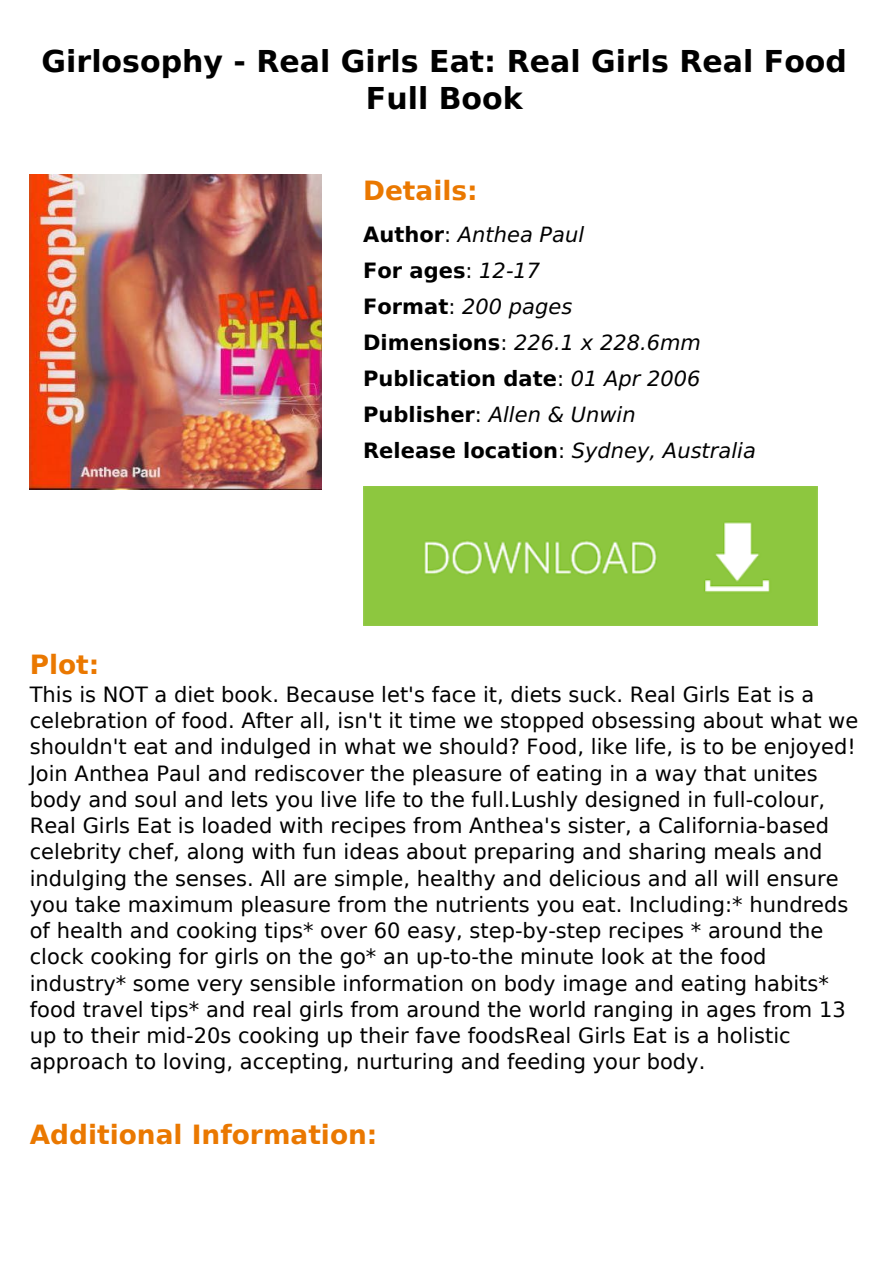
<style>
.page{position:relative;width:893px;height:1263px;background:#fff}
.page>*{position:absolute;margin:0;border:0;box-sizing:border-box;transform-origin:0 0}
.t1{font:700 30px/37.5px "DejaVu Sans";color:#000;text-align:center}
.t2{font:700 26.4px "DejaVu Sans";color:#ea7800}
.t3{font:21px/26.2px "DejaVu Sans";color:#000}
.t4{font:italic 21px/36px "DejaVu Sans";color:#000}
.s1{font-weight:700;font-style:normal}
.s2{font-style:normal}
</style>
<div class="page">
<img style="left:30px;top:175px;width:291px;height:314px">
<img style="left:363px;top:486px;width:455px;height:139px">
<h1 class="t1" style="left:42px;top:43px;width:807px">Girlosophy - Real Girls Eat: Real Girls Real Food<br>Full Book</h1>
<p class="t2" style="left:363px;top:176px;width:116px">Details:</p>
<p class="t4" style="left:363px;top:217px;width:394px"><span class="s1">Author</span><span class="s2">:</span> Anthea Paul<br><span class="s1">For ages</span><span class="s2">:</span> 12-17<br><span class="s1">Format</span><span class="s2">:</span> 200 pages<br><span class="s1">Dimensions</span><span class="s2">:</span> 226.1 x 228.6mm<br><span class="s1">Publication date</span><span class="s2">:</span> 01 Apr 2006<br><span class="s1">Publisher</span><span class="s2">:</span> Allen &amp; Unwin<br><span class="s1">Release location</span><span class="s2">:</span> Sydney, Australia</p>
<p class="t2" style="left:30px;top:650px;width:71px">Plot:</p>
<p class="t3" style="left:30px;top:681px;width:830px">This is NOT a diet book. Because let's face it, diets suck. Real Girls Eat is a celebration of food. After all, isn't it time we stopped obsessing about what we shouldn't eat and indulged in what we should? Food, like life, is to be enjoyed!<br>Join Anthea Paul and rediscover the pleasure of eating in a way that unites body and soul and lets you live life to the full.Lushly designed in full-colour, Real Girls Eat is loaded with recipes from Anthea's sister, a California-based celebrity chef, along with fun ideas about preparing and sharing meals and indulging the senses. All are simple, healthy and delicious and all will ensure you take maximum pleasure from the nutrients you eat. Including:* hundreds of health and cooking tips* over 60 easy, step-by-step recipes * around the clock cooking for girls on the go* an up-to-the minute look at the food industry* some very sensible information on body image and eating habits* food travel tips* and real girls from around the world ranging in ages from 13 up to their mid-20s cooking up their fave foodsReal Girls Eat is a holistic approach to loving, accepting, nurturing and feeding your body.</p>
<p class="t2" style="left:30px;top:1120px;width:349px">Additional Information:</p>
</div>
